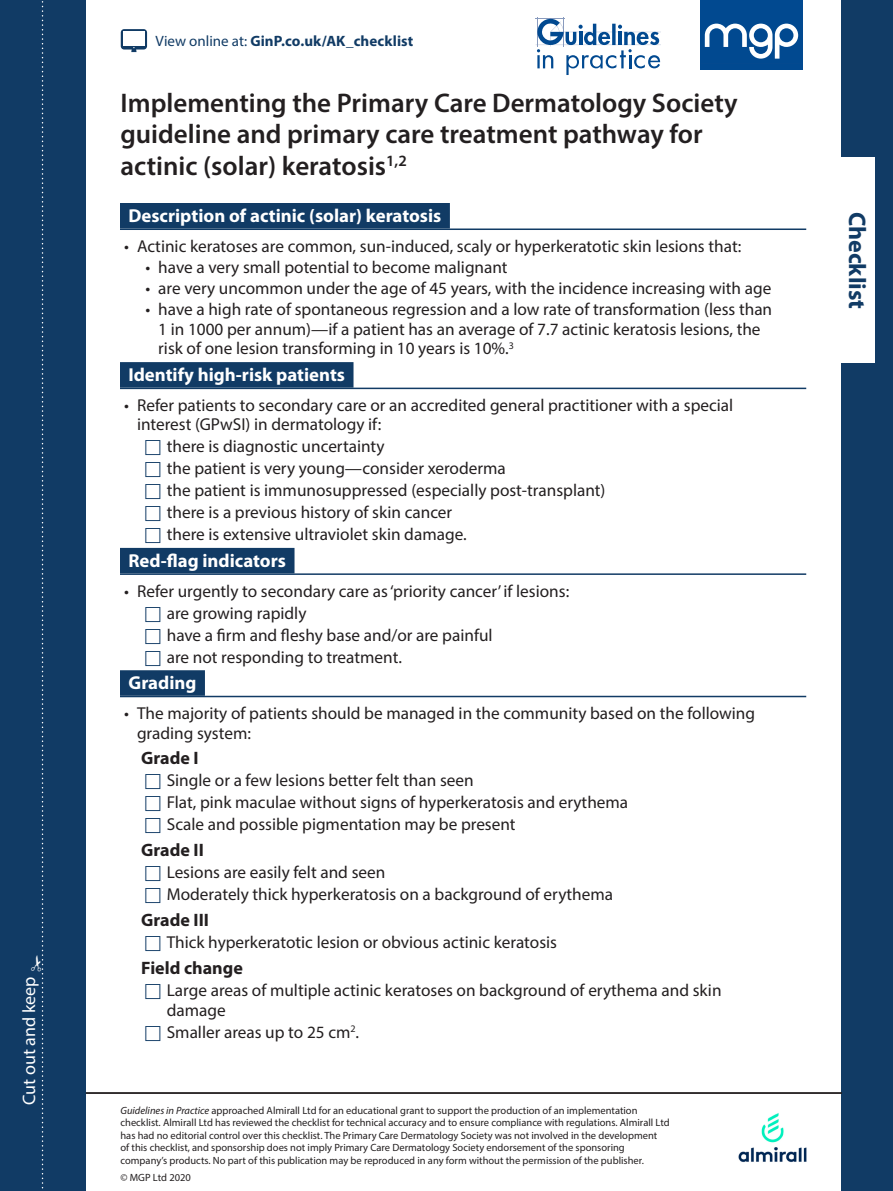
<style>
.page{position:relative;width:893px;height:1191px;background:#fff}
.page>*{position:absolute;margin:0;border:0;box-sizing:border-box;transform-origin:0 0}
.t1{font:600 27px/31.5px "Myriad Pro";color:#231f20}
.checklist_tab{font:700 24px "Myriad Pro";color:#113b65}
.t2{font:700 18.75px "Myriad Pro";color:#fff}
.Normal_Bold_level_2{font:700 18px "Myriad Pro";color:#231f20}
.t3{font:18px "Myriad Pro";color:#fff}
.Checkbox_level_2{font:17.25px/19.5px "Myriad Pro";color:#231f20}
.Checklist_URL{font:700 15px "Myriad Pro";letter-spacing:.005em;color:#113b65}
.t4{font:10.5px/12.6px "Myriad Pro";color:#231f20}
.s1{font-weight:400}
.s2{font-style:italic}
</style>
<div class="page">
<div style="left:0;top:0;width:86px;height:1191px;background:#113b65"></div>
<div style="left:842px;top:0;width:51px;height:1191px;background:#113b65"></div>
<div style="left:120px;top:203px;width:330px;height:25px;background:#113b65"></div>
<hr style="left:120px;top:228px;width:686px;height:2px;background:#113b65">
<div style="left:120px;top:362px;width:233px;height:25px;background:#113b65"></div>
<hr style="left:120px;top:387px;width:686px;height:2px;background:#113b65">
<div style="left:120px;top:548px;width:175px;height:25px;background:#113b65"></div>
<hr style="left:120px;top:573px;width:686px;height:2px;background:#113b65">
<div style="left:120px;top:670px;width:85px;height:26px;background:#113b65"></div>
<hr style="left:120px;top:696px;width:686px;height:1px;background:#113b65">
<div style="left:842px;top:158px;width:33px;height:205px;background:#fff"></div>
<svg style="left:42px;top:1px;width:2px;height:1188px"></svg>
<hr style="left:86px;top:1092px;width:756px;height:2px;background:#231f20">
<hr style="left:563px;top:17px;width:1px;height:30px;background:#899bbe">
<hr style="left:537px;top:17px;width:1px;height:30px;background:#899bbe">
<svg style="left:536px;top:18px;width:125px;height:57px"></svg>
<div style="left:700px;top:0;width:103px;height:70px;background:#014990"></div>
<svg style="left:705px;top:24px;width:93px;height:35px"></svg>
<img style="left:738px;top:1113px;width:69px;height:50px">
<div style="left:121px;top:29px;width:26px;height:21px;background:#113b65;border-radius:3px"></div>
<div style="left:123px;top:31px;width:22px;height:15px;background:#fff"></div>
<svg style="left:131px;top:47px;width:6px;height:5px"></svg>
<p class="t3" style="left:18px;top:1105px;width:152px;rotate:-90deg">Cut out and keep ✁</p>
<p class="Checklist_URL" style="left:156px;top:31px;width:259px"><span class="s1">View online at:</span> GinP.co.uk/AK_checklist</p>
<p class="t1" style="left:120px;top:86px;width:618px">Implementing the Primary Care Dermatology Society guideline and primary care treatment pathway for actinic (solar) keratosis<sup>1,2</sup></p>
<p class="t2" style="left:129px;top:204px;width:314px">Description of actinic (solar) keratosis</p>
<p class="Checkbox_level_2" style="left:124px;top:236px;width:618px">• Actinic keratoses are common, sun-induced, scaly or hyperkeratotic skin lesions that:</p>
<p class="Checkbox_level_2" style="left:146px;top:257px;width:364px">• have a very small potential to become malignant</p>
<p class="Checkbox_level_2" style="left:146px;top:278px;width:627px">• are very uncommon under the age of 45 years, with the incidence increasing with age</p>
<p class="Checkbox_level_2" style="left:158px;top:300px;width:615px;text-indent:-13px">• have a high rate of spontaneous regression and a low rate of transformation (less than<br>1 in 1000 per annum)—if a patient has an average of 7.7 actinic keratosis lesions, the risk of one lesion transforming in 10 years is 10%.<sup>3</sup></p>
<p class="t2" style="left:129px;top:363px;width:218px">Identify high-risk patients</p>
<p class="Checkbox_level_2" style="left:137px;top:395px;width:598px;text-indent:-13px">• Refer patients to secondary care or an accredited general practitioner with a special interest (GPwSI) in dermatology if:</p>
<p class="Checkbox_level_2" style="left:167px;top:436px;width:219px">there is diagnostic uncertainty</p>
<p class="Checkbox_level_2" style="left:167px;top:458px;width:341px">the patient is very young—consider xeroderma</p>
<p class="Checkbox_level_2" style="left:167px;top:480px;width:440px">the patient is immunosuppressed (especially post-transplant)</p>
<p class="Checkbox_level_2" style="left:167px;top:502px;width:287px">there is a previous history of skin cancer</p>
<p class="Checkbox_level_2" style="left:167px;top:524px;width:301px">there is extensive ultraviolet skin damage.</p>
<p class="t2" style="left:129px;top:548px;width:159px">Red-flag indicators</p>
<p class="Checkbox_level_2" style="left:124px;top:581px;width:446px">• Refer urgently to secondary care as ‘priority cancer’ if lesions:</p>
<p class="Checkbox_level_2" style="left:167px;top:603px;width:141px">are growing rapidly</p>
<p class="Checkbox_level_2" style="left:167px;top:625px;width:327px">have a firm and fleshy base and/or are painful</p>
<p class="Checkbox_level_2" style="left:167px;top:647px;width:237px">are not responding to treatment.</p>
<p class="t2" style="left:129px;top:671px;width:69px">Grading</p>
<p class="Checkbox_level_2" style="left:137px;top:703px;width:620px;text-indent:-13px">• The majority of patients should be managed in the community based on the following grading system:</p>
<p class="Normal_Bold_level_2" style="left:141px;top:746px;width:59px">Grade I</p>
<p class="Checkbox_level_2" style="left:167px;top:770px;width:308px">Single or a few lesions better felt than seen</p>
<p class="Checkbox_level_2" style="left:167px;top:792px;width:463px">Flat, pink maculae without signs of hyperkeratosis and erythema</p>
<p class="Checkbox_level_2" style="left:167px;top:814px;width:350px">Scale and possible pigmentation may be present</p>
<p class="Normal_Bold_level_2" style="left:141px;top:838px;width:64px">Grade II</p>
<p class="Checkbox_level_2" style="left:167px;top:862px;width:220px">Lesions are easily felt and seen</p>
<p class="Checkbox_level_2" style="left:167px;top:884px;width:448px">Moderately thick hyperkeratosis on a background of erythema</p>
<p class="Normal_Bold_level_2" style="left:141px;top:908px;width:69px">Grade III</p>
<p class="Checkbox_level_2" style="left:167px;top:932px;width:392px">Thick hyperkeratotic lesion or obvious actinic keratosis</p>
<p class="Normal_Bold_level_2" style="left:141px;top:956px;width:103px">Field change</p>
<p class="Checkbox_level_2" style="left:167px;top:979px;width:556px;line-height:20.2px">Large areas of multiple actinic keratoses on background of erythema and skin damage</p>
<p class="Checkbox_level_2" style="left:167px;top:1022px;width:194px">Smaller areas up to 25 cm<sup>2</sup>.</p>
<p class="t4" style="left:120px;top:1103px;width:551px"><span class="s2">Guidelines in Practice</span> approached Almirall Ltd for an educational grant to support the production of an implementation checklist. Almirall Ltd has reviewed the checklist for technical accuracy and to ensure compliance with regulations. Almirall Ltd has had no editorial control over this checklist. The Primary Care Dermatology Society was not involved in the development<br>of this checklist, and sponsorship does not imply Primary Care Dermatology Society endorsement of the sponsoring company’s products. No part of this publication may be reproduced in any form without the permission of the publisher.</p>
<p class="t4" style="left:120px;top:1170px;width:72px">© MGP Ltd 2020</p>
<p class="checklist_tab" style="left:873px;top:212px;width:99px;rotate:90deg">Checklist</p>
</div>
